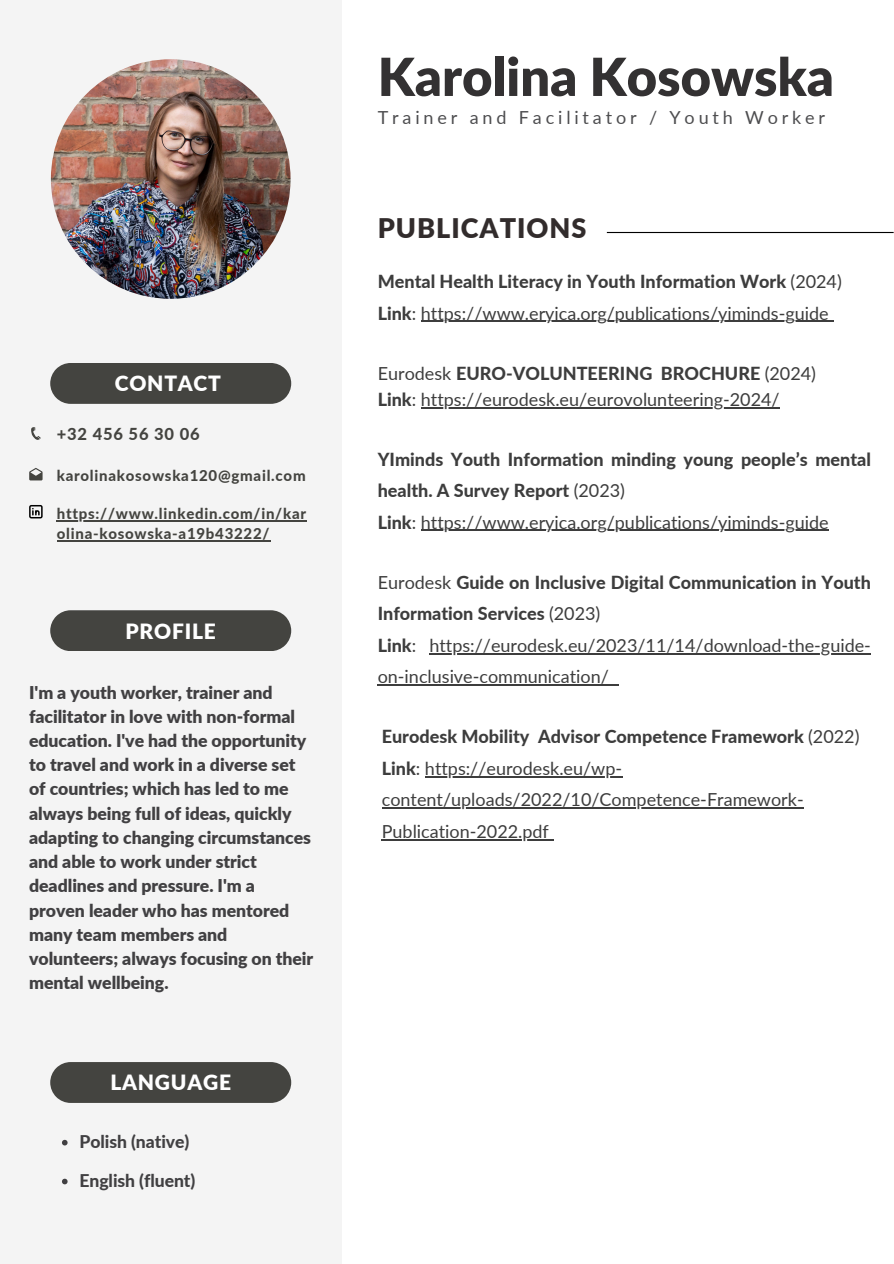
<style>
.page{position:relative;width:894px;height:1264px;background:#fff}
.page>*{position:absolute;margin:0;border:0;box-sizing:border-box;transform-origin:0 0}
.t1{font:900 52.5px "Lato";color:#333132}
.t2{font:900 27px "Lato";letter-spacing:.035em;color:#322c2c}
.t3{font:900 21px "Lato";letter-spacing:.035em;color:#fff}
.t4{font:18px/31.5px "Lato";color:#3d3d3d}
.t5{font:800 18px/31.5px "Lato";color:#3d3d3d}
.t6{font:18px "Lato";letter-spacing:.215em;color:#4d4d4f}
.t7{font:900 17.55px/24.3px "Lato";letter-spacing:-.005em;color:#414042}
.t8{font:800 17.55px "Lato";letter-spacing:-.005em;color:#414042}
.t9{font:800 16.5px "Lato";letter-spacing:.05em;color:#444440}
.t10{font:800 15px/20.2px "Lato";letter-spacing:.05em;color:#444440}
.s1{font-weight:800}
.s2{font-weight:400}
</style>
<div class="page">
<div style="left:0;top:0;width:341px;height:1263px;background:#f4f4f4"></div>
<div style="left:50px;top:363px;width:241px;height:41px;background:#444440"></div>
<div style="left:50px;top:610px;width:241px;height:41px;background:#444440"></div>
<div style="left:50px;top:1062px;width:241px;height:40px;background:#444440"></div>
<svg style="left:29px;top:468px;width:14px;height:12px"></svg>
<svg style="left:31px;top:427px;width:10px;height:13px"></svg>
<hr style="left:606px;top:232px;width:287px;height:1px;background:#000">
<img style="left:51px;top:59px;width:239px;height:240px;border-radius:50%">
<svg style="left:29px;top:505px;width:14px;height:13px"></svg>
<hr style="left:57px;top:520px;width:250px;height:1px;background:#444440">
<hr style="left:57px;top:540px;width:213px;height:1px;background:#444440">
<svg style="left:62px;top:1139px;width:6px;height:6px"></svg>
<svg style="left:62px;top:1178px;width:6px;height:6px"></svg>
<hr style="left:421px;top:321px;width:407px;height:1px;background:#3d3d3d">
<hr style="left:421px;top:407px;width:358px;height:1px;background:#3d3d3d">
<hr style="left:421px;top:530px;width:407px;height:1px;background:#3d3d3d">
<hr style="left:429px;top:653px;width:441px;height:1px;background:#3d3d3d">
<hr style="left:377px;top:684px;width:231px;height:1px;background:#3d3d3d">
<hr style="left:425px;top:776px;width:197px;height:1px;background:#3d3d3d">
<hr style="left:381px;top:807px;width:422px;height:1px;background:#3d3d3d">
<hr style="left:381px;top:839px;width:168px;height:1px;background:#3d3d3d">
<h4 class="t3" style="left:115px;top:370px;width:108px">CONTACT</h4>
<h3 class="t9" style="left:57px;top:424px;width:144px">+32 456 56 30 06</h3>
<p class="t10" style="left:57px;top:465px;width:250px">karolinakosowska120@gmail.com</p>
<p class="t10" style="left:57px;top:503px;width:251px">https://www.linkedin.com/in/kar olina-kosowska-a19b43222/</p>
<p class="t3" style="left:125px;top:618px;width:92px">PROFILE</p>
<p class="t7" style="left:29px;top:679px;width:286px">I'm a youth worker, trainer and facilitator in love with non-formal education. I've had the opportunity to travel and work in a diverse set of countries; which has led to me always being full of ideas, quickly adapting to changing circumstances and able to work under strict deadlines and pressure. I'm a proven leader who has mentored many team members and volunteers; always focusing on their mental wellbeing.</p>
<h3 class="t3" style="left:110px;top:1069px;width:122px">LANGUAGE</h3>
<h4 class="t8" style="left:79px;top:1130px;width:111px">Polish (native)</h4>
<h3 class="t8" style="left:79px;top:1169px;width:117px">English (fluent)</h3>
<p class="t1" style="left:377px;top:44px;width:457px">Karolina Kosowska</p>
<p class="t6" style="left:377px;top:106px;width:449px">Trainer and Facilitator / Youth Worker</p>
<p class="t2" style="left:377px;top:211px;width:210px">PUBLICATIONS</p>
<h1 class="t4" style="left:377px;top:265px;width:465px"><span class="s1">Mental Health Literacy in Youth Information Work</span> (2024)<br><span class="s1">Link</span>: https://www.eryica.org/publications/yiminds-guide</h1>
<h2 class="t4" style="left:377px;top:360px;width:439px;line-height:25.8px">Eurodesk <span class="s1">EURO-VOLUNTEERING BROCHURE</span> (2024)<br><span class="s1">Link</span>: https://eurodesk.eu/eurovolunteering-2024/</h2>
<h5 class="t5" style="left:377px;top:443px;width:494px">YIminds Youth Information minding young people’s mental health. A Survey Report <span class="s2">(2023)<br></span>Link<span class="s2">: https://www.eryica.org/publications/yiminds-guide</span></h5>
<h5 class="t5" style="left:377px;top:566px;width:494px"><span class="s2">Eurodesk</span> Guide on Inclusive Digital Communication in Youth<br>Information Services <span class="s2">(2023)<br></span>Link<span class="s2">:</span></h5>
<h5 class="t4" style="left:377px;top:629px;width:494px;text-indent:52px">https://eurodesk.eu/2023/11/14/download-the-guide&shy;on-inclusive-communication/</h5>
<p class="t4" style="left:381px;top:720px;width:479px"><span class="s1">Eurodesk Mobility Advisor Competence Framework</span> (2022)<br><span class="s1">Link</span>: https://eurodesk.eu/wp&shy;content/uploads/2022/10/Competence-Framework-Publication-2022.pdf</p>
</div>
